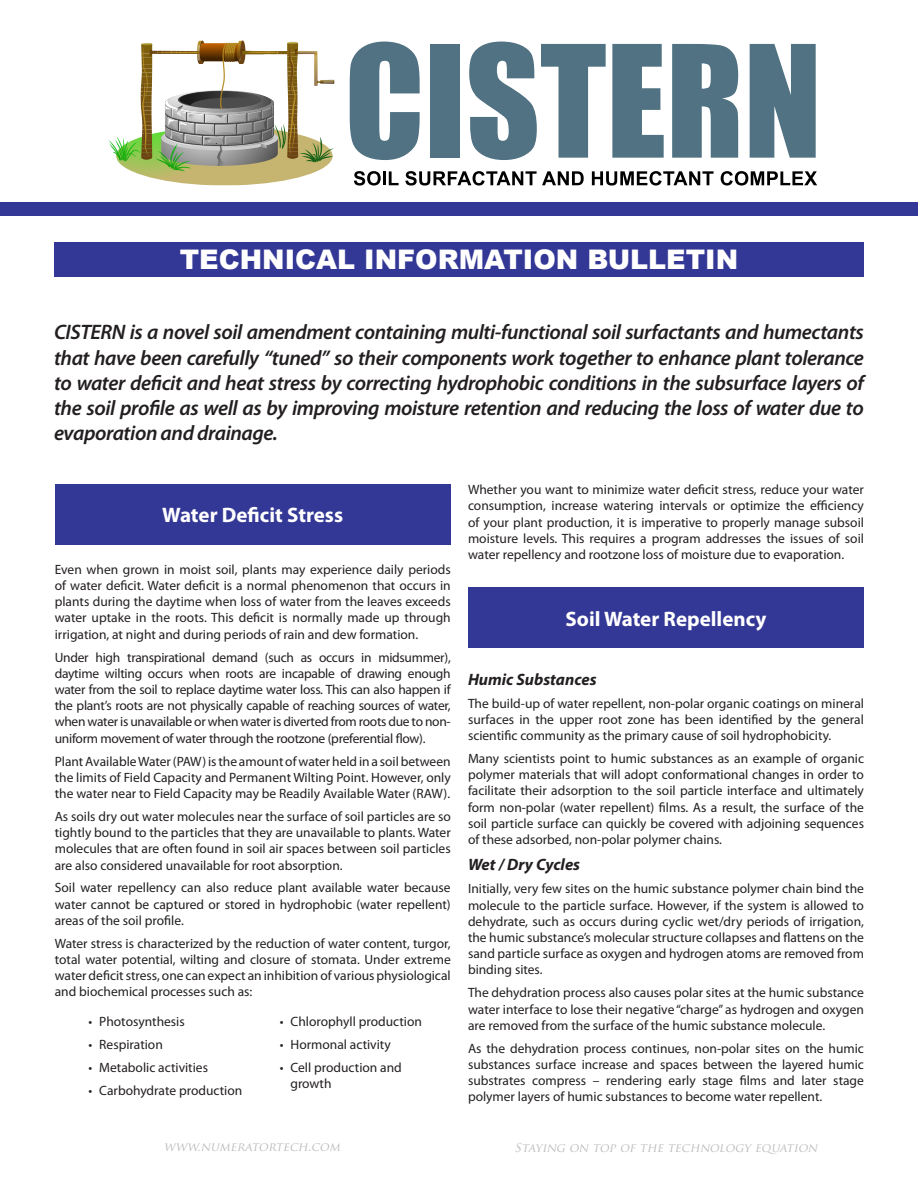
<style>
.page{position:relative;width:918px;height:1188px;background:#fff}
.page>*{position:absolute;margin:0;border:0;box-sizing:border-box;transform-origin:0 0}
.t1{font:900 27px "Arial";color:#fff}
.t2{font:italic 600 21px/25.2px "Myriad Pro";letter-spacing:-.02em;color:#231f20;text-align:justify}
.t3{font:700 21px "Myriad Pro";color:#fff}
.Body_text{font:italic 700 16.5px "Myriad Pro";color:#231f20}
.Body_text-2{font:13.5px/16.2px "Myriad Pro";color:#231f20;text-align:justify}
.t4{font:italic 12px "Trajan Pro";color:#bcbdc0}
</style>
<div class="page">
<div style="left:55px;top:484px;width:396px;height:60px;background:#333795"></div>
<div style="left:0;top:202px;width:918px;height:14px;background:#333795"></div>
<svg style="left:109px;top:41px;width:226px;height:144px"></svg>
<svg style="left:350px;top:42px;width:70px;height:118px"></svg>
<div style="left:430px;top:44px;width:30px;height:114px;background:#507282"></div>
<svg style="left:469px;top:42px;width:137px;height:118px"></svg>
<svg style="left:612px;top:44px;width:52px;height:114px"></svg>
<svg style="left:672px;top:44px;width:66px;height:114px;background:#668391"></svg>
<svg style="left:750px;top:44px;width:66px;height:114px;background:#648290"></svg>
<svg style="left:354px;top:171px;width:27px;height:14px"></svg>
<hr style="left:383px;top:171px;width:3px;height:14px;background:#000">
<svg style="left:389px;top:171px;width:10px;height:14px"></svg>
<svg style="left:405px;top:171px;width:179px;height:14px"></svg>
<svg style="left:592px;top:171px;width:122px;height:14px"></svg>
<svg style="left:721px;top:171px;width:96px;height:14px"></svg>
<div style="left:54px;top:242px;width:810px;height:34px;background:#333795"></div>
<div style="left:468px;top:588px;width:396px;height:60px;background:#333795"></div>
<p class="t1" style="left:180px;top:240px;width:560px">TECHNICAL INFORMATION BULLETIN</p>
<p class="t2" style="left:54px;top:319px;width:812px">CISTERN is a novel soil amendment containing multi-functional soil surfactants and humectants that have been carefully “tuned” so their components work together to enhance plant tolerance to water deficit and heat stress by correcting hydrophobic conditions in the subsurface layers of the soil profile as well as by improving moisture retention and reducing the loss of water due to evaporation and drainage.</p>
<p class="t3" style="left:162px;top:501px;width:182px">Water Deficit Stress</p>
<p class="Body_text-2" style="left:55px;top:561px;width:398px">Even when grown in moist soil, plants may experience daily periods of water deficit. Water deficit is a normal phenomenon that occurs in plants during the daytime when loss of water from the leaves exceeds water uptake in the roots. This deficit is normally made up through irrigation, at night and during periods of rain and dew formation.</p>
<p class="Body_text-2" style="left:55px;top:649px;width:398px">Under high transpirational demand (such as occurs in midsummer), daytime wilting occurs when roots are incapable of drawing enough water from the soil to replace daytime water loss. This can also happen if the plant’s roots are not physically capable of reaching sources of water, when water is unavailable or when water is diverted from roots due to non&shy;uniform movement of water through the rootzone (preferential flow).</p>
<p class="Body_text-2" style="left:55px;top:753px;width:398px">Plant Available Water (PAW) is the amount of water held in a soil between the limits of Field Capacity and Permanent Wilting Point. However, only the water near to Field Capacity may be Readily Available Water (RAW).</p>
<p class="Body_text-2" style="left:55px;top:808px;width:398px">As soils dry out water molecules near the surface of soil particles are so tightly bound to the particles that they are unavailable to plants. Water molecules that are often found in soil air spaces between soil particles are also considered unavailable for root absorption.</p>
<p class="Body_text-2" style="left:55px;top:880px;width:398px">Soil water repellency can also reduce plant available water because water cannot be captured or stored in hydrophobic (water repellent) areas of the soil profile.</p>
<p class="Body_text-2" style="left:55px;top:935px;width:398px">Water stress is characterized by the reduction of water content, turgor, total water potential, wilting and closure of stomata. Under extreme water deficit stress, one can expect an inhibition of various physiological and biochemical processes such as:</p>
<p class="Body_text-2" style="left:88px;top:1013px;width:98px">• Photosynthesis</p>
<p class="Body_text-2" style="left:88px;top:1036px;width:76px">• Respiration</p>
<p class="Body_text-2" style="left:88px;top:1059px;width:121px">• Metabolic activities</p>
<p class="Body_text-2" style="left:88px;top:1082px;width:155px">• Carbohydrate production</p>
<p class="Body_text-2" style="left:280px;top:1013px;width:144px">• Chlorophyll production</p>
<p class="Body_text-2" style="left:280px;top:1036px;width:113px">• Hormonal activity</p>
<p class="Body_text-2" style="left:291px;top:1059px;width:113px;text-indent:-11px">• Cell production and growth</p>
<p class="Body_text-2" style="left:468px;top:481px;width:398px">Whether you want to minimize water deficit stress, reduce your water consumption, increase watering intervals or optimize the efficiency of your plant production, it is imperative to properly manage subsoil moisture levels. This requires a program addresses the issues of soil water repellency and rootzone loss of moisture due to evaporation.</p>
<p class="t3" style="left:565px;top:605px;width:203px">Soil Water Repellency</p>
<p class="Body_text" style="left:468px;top:668px;width:130px">Humic Substances</p>
<p class="Body_text-2" style="left:468px;top:695px;width:398px">The build-up of water repellent, non-polar organic coatings on mineral surfaces in the upper root zone has been identified by the general scientific community as the primary cause of soil hydrophobicity.</p>
<p class="Body_text-2" style="left:468px;top:750px;width:398px">Many scientists point to humic substances as an example of organic polymer materials that will adopt conformational changes in order to facilitate their adsorption to the soil particle interface and ultimately form non-polar (water repellent) films. As a result, the surface of the soil particle surface can quickly be covered with adjoining sequences of these adsorbed, non-polar polymer chains.</p>
<p class="Body_text" style="left:468px;top:854px;width:114px">Wet / Dry Cycles</p>
<p class="Body_text-2" style="left:468px;top:881px;width:398px">Initially, very few sites on the humic substance polymer chain bind the molecule to the particle surface. However, if the system is allowed to dehydrate, such as occurs during cyclic wet/dry periods of irrigation, the humic substance’s molecular structure collapses and flattens on the sand particle surface as oxygen and hydrogen atoms are removed from binding sites.</p>
<p class="Body_text-2" style="left:468px;top:985px;width:397px">The dehydration process also causes polar sites at the humic substance water interface to lose their negative “charge” as hydrogen and oxygen are removed from the surface of the humic substance molecule.</p>
<p class="Body_text-2" style="left:468px;top:1040px;width:398px">As the dehydration process continues, non-polar sites on the humic substances surface increase and spaces between the layered humic substrates compress – rendering early stage films and later stage polymer layers of humic substances to become water repellent.</p>
<p class="t4" style="left:164px;top:1139px;width:181px">WWW.NUMERATORTECH.COM</p>
<p class="t4" style="left:515px;top:1140px;width:307px">STAYING ON TOP OF THE TECHNOLOGY EQUATION</p>
</div>
